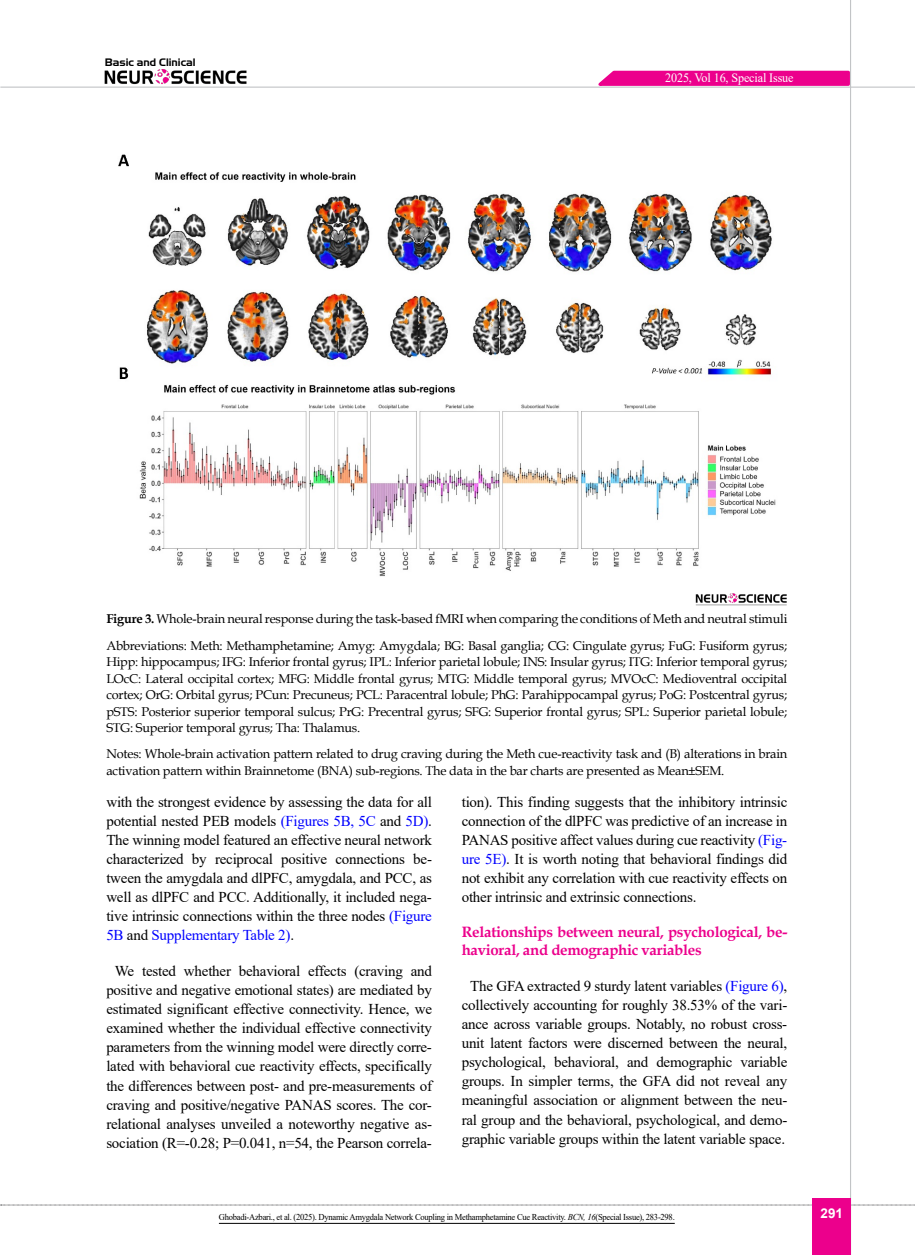
<style>
.page{position:relative;width:915px;height:1255px;background:#fff}
.page>*{position:absolute;margin:0;border:0;box-sizing:border-box;transform-origin:0 0}
.t1{font:15px/19px "Times New Roman";letter-spacing:-.015em;color:#000;text-align:justify}
.t2{font:700 15px/18px "Book Antiqua";letter-spacing:-.02em;color:#ec008c}
.t3{font:700 13.5px "Arial";color:#fff}
.t4{font:12.75px/16.5px "Book Antiqua";letter-spacing:-.015em;color:#000}
.t5{font:12.75px "Times New Roman";letter-spacing:-.01em;color:#fff;scale:.95 1}
.t6{font:10.5px "Aero Regular SWFTE";color:#000}
.t7{font:9px "Times New Roman";letter-spacing:-.03em;color:#000;scale:.95 1}
.s1{font-weight:700}
.s2{color:#00f}
.s3{font-style:italic}
</style>
<div class="page">
<svg style="left:1px;top:1204px;width:914px;height:1px"></svg>
<hr style="left:849px;top:0;width:1px;height:1254px;background:#c2c4c6">
<hr style="left:0;top:87px;width:914px;height:1px;background:#c2c4c6">
<img style="left:104px;top:69px;width:143px;height:16px">
<div style="left:812px;top:1198px;width:38px;height:56px;background:#ec008c"></div>
<svg style="left:591px;top:69px;width:260px;height:18px;background:#ee32a2"></svg>
<img style="left:695px;top:593px;width:92px;height:13px">
<img style="left:118px;top:154px;width:658px;height:423px">
<hr style="left:219px;top:1222px;width:455px;height:1px;background:#000">
<p class="t6" style="left:105px;top:56px;width:92px">Basic and Clinical</p>
<p class="t5" style="left:665px;top:69px;width:137px">2025, Vol 16, Special Issue</p>
<p class="t4" style="left:106px;top:605px;width:682px;line-height:26.2px"><span class="s1">Figure 3.</span> Whole-brain neural response during the task-based fMRI when comparing the conditions of Meth and neutral stimuli<br>Abbreviations: Meth: Methamphetamine; Amyg: Amygdala; BG: Basal ganglia; CG: Cingulate gyrus; FuG: Fusiform gyrus;</p>
<p class="t4" style="left:106px;top:653px;width:682px;text-align:justify">Hipp: hippocampus; IFG: Inferior frontal gyrus; IPL: Inferior parietal lobule; INS: Insular gyrus; ITG: Inferior temporal gyrus; LOcC: Lateral occipital cortex; MFG: Middle frontal gyrus; MTG: Middle temporal gyrus; MVOcC: Medioventral occipital cortex; OrG: Orbital gyrus; PCun: Precuneus; PCL: Paracentral lobule; PhG: Parahippocampal gyrus; PoG: Postcentral gyrus; pSTS: Posterior superior temporal sulcus; PrG: Precentral gyrus; SFG: Superior frontal gyrus; SPL: Superior parietal lobule; STG: Superior temporal gyrus; Tha: Thalamus.</p>
<p class="t4" style="left:106px;top:745px;width:682px">Notes: Whole-brain activation pattern related to drug craving during the Meth cue-reactivity task and (B) alterations in brain activation pattern within Brainnetome (BNA) sub-regions. The data in the bar charts are presented as Mean±SEM.</p>
<p class="t1" style="left:106px;top:791px;width:327px">with the strongest evidence by assessing the data for all potential nested PEB models <span class="s2">(Figures 5B, 5C</span> and <span class="s2">5D)</span>.<br>The winning model featured an effective neural network characterized by reciprocal positive connections be&shy;tween the amygdala and dlPFC, amygdala, and PCC, as well as dlPFC and PCC. Additionally, it included nega&shy;tive intrinsic connections within the three nodes <span class="s2">(Figure 5B</span> and <span class="s2">Supplementary Table 2)</span>.</p>
<p class="t1" style="left:106px;top:961px;width:327px;text-align:center">We tested whether behavioral effects (craving and positive and negative emotional states) are mediated by estimated significant effective connectivity. Hence, we examined whether the individual effective connectivity parameters from the winning model were directly corre&shy;lated with behavioral cue reactivity effects, specifically the differences between post- and pre-measurements of craving and positive/negative PANAS scores. The cor&shy;relational analyses unveiled a noteworthy negative as&shy;sociation (R=-0.28; P=0.041, n=54, the Pearson correla-</p>
<p class="t1" style="left:461px;top:791px;width:327px">tion). This finding suggests that the inhibitory intrinsic connection of the dlPFC was predictive of an increase in PANAS positive affect values during cue reactivity <span class="s2">(Fig&shy;ure 5E)</span>. It is worth noting that behavioral findings did not exhibit any correlation with cue reactivity effects on other intrinsic and extrinsic connections.</p>
<p class="t2" style="left:461px;top:922px;width:327px">Relationships between neural, psychological, be&shy;havioral, and demographic variables</p>
<p class="t1" style="left:461px;top:976px;width:327px;text-align:center">The GFA extracted 9 sturdy latent variables <span class="s2">(Figure 6)</span>, collectively accounting for roughly 38.53% of the vari&shy;ance across variable groups. Notably, no robust cross&shy;unit latent factors were discerned between the neural, psychological, behavioral, and demographic variable groups. In simpler terms, the GFA did not reveal any meaningful association or alignment between the neu&shy;ral group and the behavioral, psychological, and demo&shy;graphic variable groups within the latent variable space.</p>
<p class="t7" style="left:219px;top:1210px;width:481px">Ghobadi-Azbari., et al. (2025). Dynamic Amygdala Network Coupling in Methamphetamine Cue Reactivity. <span class="s3">BCN, 16</span>(Special Issue), 283-298.</p>
<p class="t3" style="left:820px;top:1203px;width:24px">291</p>
</div>
